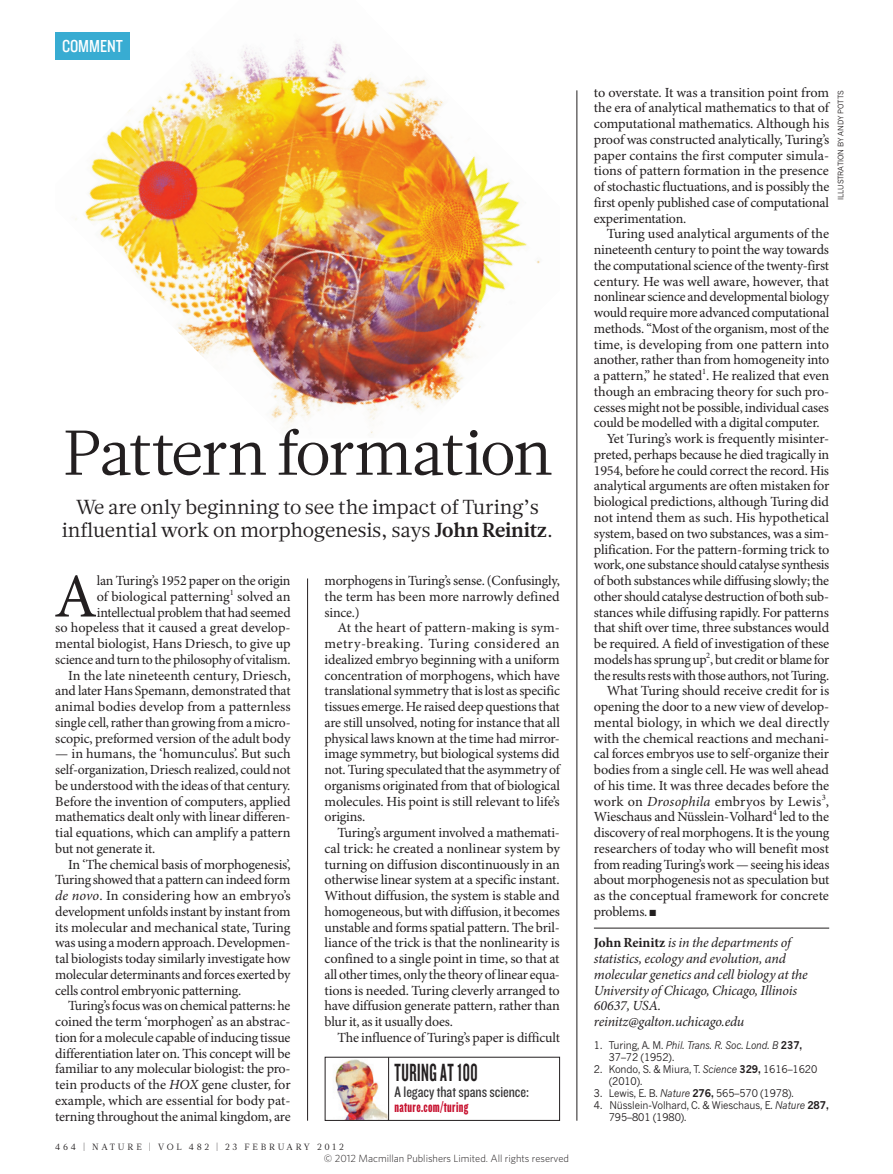
<style>
.page{position:relative;width:893px;height:1174px;background:#fff}
.page>*{position:absolute;margin:0;border:0;box-sizing:border-box;transform-origin:0 0}
.HEAD_42{font:63px "Glosa Math";letter-spacing:-.04em;color:#231f20}
.BODY_DROP_CAP{font:62.4px "Minion Pro";color:#231f20}
.t1{font:25.8px "Knockout 48 Featherweight";letter-spacing:.025em;color:#231f20;scale:.75 1}
.INTRO{font:20.25px/23.7px "Glosa Math";color:#231f20;text-align:center}
.t2{font:18px "Knockout 29 Junior Ltweight";color:#fff}
.t3{font:15.75px "Knockout 29 Junior Ltweight";letter-spacing:-.005em;color:#363536}
.t4{font:15px "Knockout 68 Full Featherwt";letter-spacing:.02em;color:#c7112f}
.BODY_INDENT{font:13.95px/15.8px "Minion Pro";letter-spacing:-.015em;color:#231f20;text-align:justify}
.BODY_DROP_CAP-2{font:13.95px/15.8px "Minion Pro";letter-spacing:-.01em;color:#231f20;text-align:right}
.AUTHOR_DETAILS{font:italic 13.95px/15.8px "Minion Pro";letter-spacing:-.01em;color:#231f20}
.REFS{font:10.5px/12px "News Gothic MTOT";letter-spacing:-.01em;color:#231f20;scale:.95 1}
.t5{font:300 10.5px "Whitney";color:#231f20}
.t6{font:9px "Glosa Math";letter-spacing:.3em;color:#231f20}
.PIC_CREDIT{font:7.5px "News Gothic MTOT";color:#231f20}
.s1{font-weight:700}
.s2{font-style:italic}
.s3{font-weight:700;font-style:normal}
</style>
<div class="page">
<img style="left:55px;top:40px;width:485px;height:394px">
<hr style="left:594px;top:927px;width:235px;height:1px;background:#231f20">
<div style="left:55px;top:32px;width:75px;height:27px;background:#38acd2"></div>
<hr style="left:577px;top:90px;width:1px;height:1030px;background:#231f20">
<hr style="left:307px;top:578px;width:1px;height:542px;background:#231f20">
<img style="left:335px;top:1059px;width:53px;height:59px">
<hr style="left:388px;top:1057px;width:1px;height:63px;background:#231f20">
<p class="t2" style="left:62px;top:34px;width:62px">COMMENT</p>
<p class="HEAD_42" style="left:63px;top:411px;width:490px">Pattern formation</p>
<p class="INTRO" style="left:62px;top:495px;width:493px">We are only beginning to see the impact of Turing’s influential work on morphogenesis, says <span class="s1">John Reinitz</span>.</p>
<p class="BODY_DROP_CAP" style="left:54px;top:559px;width:45px">A</p>
<p class="BODY_DROP_CAP-2" style="left:55px;top:573px;width:237px">lan Turing’s 1952 paper on the origin<br>of biological patterning<sup>1</sup> solved an intellectual problem that had seemed<br>so hopeless that it caused a great develop&shy;mental biologist, Hans Driesch, to give up science and turn to the philosophy of vitalism.</p>
<p class="BODY_INDENT" style="left:55px;top:668px;width:237px;text-indent:13px">In the late nineteenth century, Driesch, and later Hans Spemann, demonstrated that animal bodies develop from a patternless single cell, rather than growing from a micro&shy;scopic, preformed version of the adult body</p>
<p class="BODY_INDENT" style="left:55px;top:746px;width:237px">— in humans, the ‘homunculus’. But such self-organization, Driesch realized, could not be understood with the ideas of that century.<br>Before the invention of computers, applied mathematics dealt only with linear differen&shy;tial equations, which can amplify a pattern but not generate it.</p>
<p class="BODY_INDENT" style="left:55px;top:857px;width:237px;text-indent:13px">In ‘The chemical basis of morphogenesis’, Turing showed that a pattern can indeed form <span class="s2">de novo</span>. In considering how an embryo’s development unfolds instant by instant from its molecular and mechanical state, Turing was using a modern approach. Developmen&shy;tal biologists today similarly investigate how molecular determinants and forces exerted by cells control embryonic patterning.</p>
<p class="BODY_INDENT" style="left:55px;top:998px;width:237px;text-indent:13px">Turing’s focus was on chemical patterns: he coined the term ‘morphogen’ as an abstrac&shy;tion for a molecule capable of inducing tissue differentiation later on. This concept will be familiar to any molecular biologist: the pro&shy;tein products of the <span class="s2">HOX</span> gene cluster, for example, which are essential for body pat&shy;terning throughout the animal kingdom, are</p>
<p class="BODY_INDENT" style="left:325px;top:573px;width:237px">morphogens in Turing’s sense. (Confusingly, the term has been more narrowly defined since.)</p>
<p class="BODY_INDENT" style="left:325px;top:620px;width:237px;text-indent:13px">At the heart of pattern-making is sym&shy;metry-breaking. Turing considered an idealized embryo beginning with a uniform concentration of morphogens, which have translational symmetry that is lost as specific tissues emerge. He raised deep questions that are still unsolved, noting for instance that all physical laws known at the time had mirror&shy;image symmetry, but biological systems did not. Turing speculated that the asymmetry of organisms originated from that of biological molecules. His point is still relevant to life’s origins.</p>
<p class="BODY_INDENT" style="left:325px;top:825px;width:237px;text-indent:13px">Turing’s argument involved a mathemati&shy;cal trick: he created a nonlinear system by turning on diffusion discontinuously in an otherwise linear system at a specific instant.<br>Without diffusion, the system is stable and homogeneous, but with diffusion, it becomes unstable and forms spatial pattern. The bril&shy;liance of the trick is that the nonlinearity is confined to a single point in time, so that at all other times, only the theory of linear equa&shy;tions is needed. Turing cleverly arranged to have diffusion generate pattern, rather than blur it, as it usually does.</p>
<p class="BODY_INDENT" style="left:337px;top:1030px;width:224px">The influence of Turing’s paper is difficult</p>
<p class="t1" style="left:395px;top:1056px;width:112px">TURING AT 100</p>
<p class="t3" style="left:395px;top:1082px;width:136px">A legacy that spans science:</p>
<p class="t4" style="left:395px;top:1098px;width:75px">nature.com/turing</p>
<p class="t5" style="left:324px;top:1151px;width:247px">© 2012 Macmillan Publishers Limited. All rights reserved</p>
<p class="t6" style="left:55px;top:1141px;width:290px">464 | NATURE | VOL 482 | 23 FEBRUARY 2012</p>
<p class="BODY_INDENT" style="left:594px;top:85px;width:237px">to overstate. It was a transition point from the era of analytical mathematics to that of computational mathematics. Although his proof was constructed analytically, Turing’s paper contains the first computer simula&shy;tions of pattern formation in the presence of stochastic fluctuations, and is possibly the first openly published case of computational experimentation.</p>
<p class="BODY_INDENT" style="left:594px;top:227px;width:237px;text-indent:13px">Turing used analytical arguments of the nineteenth century to point the way towards the computational science of the twenty-first century. He was well aware, however, that nonlinear science and developmental biology would require more advanced computational methods. “Most of the organism, most of the time, is developing from one pattern into another, rather than from homogeneity into a pattern,” he stated<sup>1</sup>. He realized that even though an embracing theory for such pro&shy;cesses might not be possible, individual cases could be modelled with a digital computer.</p>
<p class="BODY_INDENT" style="left:594px;top:431px;width:237px;text-indent:13px">Yet Turing’s work is frequently misinter&shy;preted, perhaps because he died tragically in 1954, before he could correct the record. His analytical arguments are often mistaken for biological predictions, although Turing did not intend them as such. His hypothetical system, based on two substances, was a sim&shy;plification. For the pattern-forming trick to work, one substance should catalyse synthesis of both substances while diffusing slowly; the other should catalyse destruction of both sub&shy;stances while diffusing rapidly. For patterns that shift over time, three substances would be required. A field of investigation of these models has sprung up<sup>2</sup>, but credit or blame for the results rests with those authors, not Turing.</p>
<p class="BODY_INDENT" style="left:594px;top:683px;width:237px;text-indent:13px">What Turing should receive credit for is opening the door to a new view of develop&shy;mental biology, in which we deal directly with the chemical reactions and mechani&shy;cal forces embryos use to self-organize their bodies from a single cell. He was well ahead of his time. It was three decades before the work on <span class="s2">Drosophila</span> embryos by Lewis<sup>3</sup>, Wieschaus and Nüsslein-Volhard<sup>4</sup> led to the discovery of real morphogens. It is the young researchers of today who will benefit most from reading Turing’s work — seeing his ideas about morphogenesis not as speculation but as the conceptual framework for concrete problems. ■</p>
<p class="AUTHOR_DETAILS" style="left:594px;top:935px;width:215px"><span class="s3">John Reinitz</span> is in the departments of statistics, ecology and evolution, and molecular genetics and cell biology at the University of Chicago, Chicago, Illinois 60637, USA. reinitz@galton.uchicago.edu</p>
<p class="REFS" style="left:609px;top:1038px;width:205px;text-indent:-15px">1. Turing, A. M. <span class="s2">Phil. Trans. R. Soc. Lond. B</span> <span class="s1">237,<br></span>37–72 (1952).</p>
<p class="REFS" style="left:609px;top:1062px;width:221px;text-indent:-15px">2. Kondo, S. &amp; Miura, T. <span class="s2">Science</span> <span class="s1">329,</span> 1616–1620 (2010).</p>
<p class="REFS" style="left:594px;top:1086px;width:212px">3. Lewis, E. B. <span class="s2">Nature</span> <span class="s1">276,</span> 565–570 (1978).</p>
<p class="REFS" style="left:609px;top:1098px;width:233px;text-indent:-15px">4. Nüsslein-Volhard, C. &amp; Wieschaus, E. <span class="s2">Nature</span> <span class="s1">287,<br></span>795–801 (1980).</p>
<p class="PIC_CREDIT" style="left:836px;top:200px;width:111px;rotate:-90deg">ILLUSTRATION BY ANDY POTTS</p>
</div>
